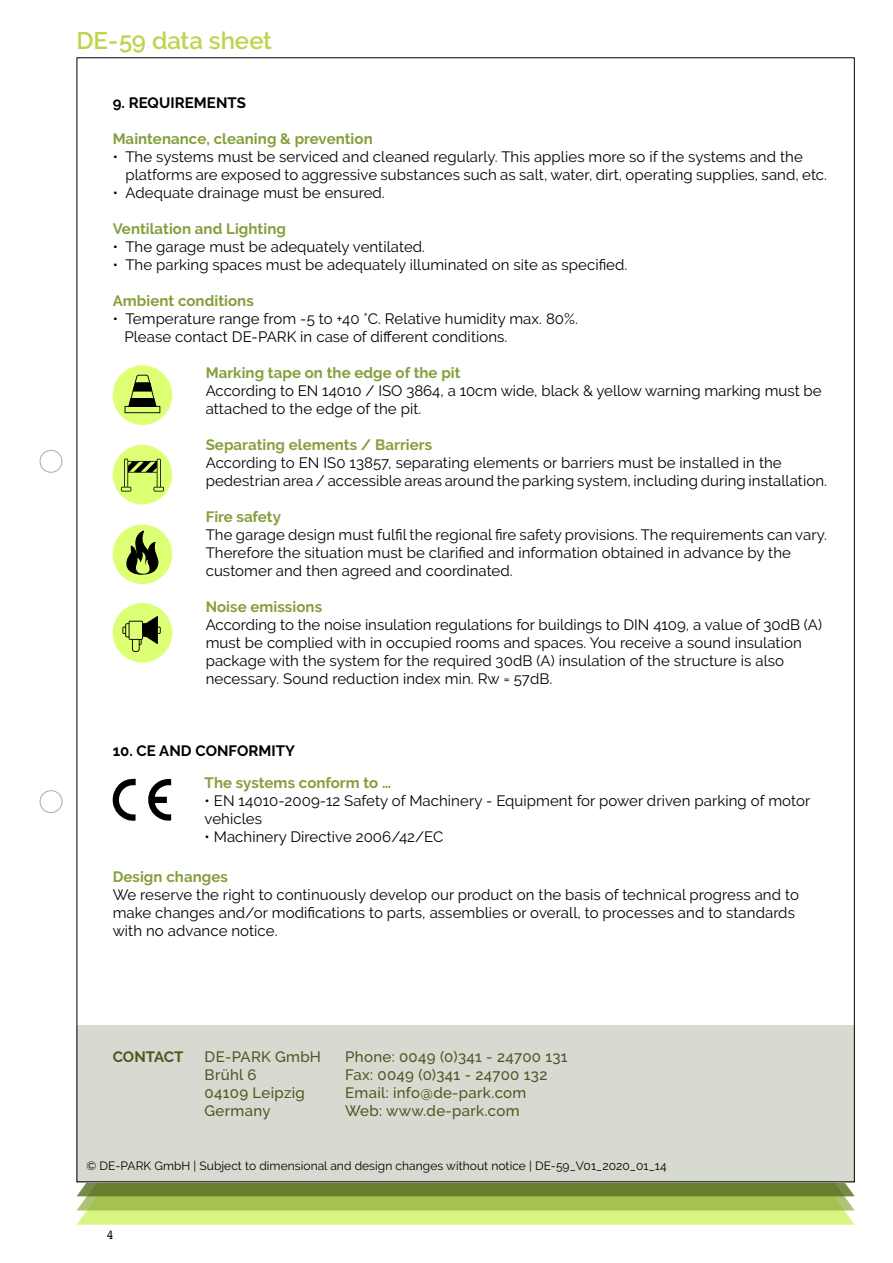
<style>
.page{position:relative;width:893px;height:1263px;background:#fff}
.page>*{position:absolute;margin:0;border:0;box-sizing:border-box;transform-origin:0 0}
.t1{font:600 24px "Raleway";letter-spacing:-.005em;color:#bcd44e}
.t2{font:15px/18px "Raleway";letter-spacing:.005em;color:#000}
.t3{font:700 15px "Raleway";letter-spacing:.005em;color:#859f3c}
.t4{font:500 15px/18px "Raleway";letter-spacing:.02em;color:#51541f}
.t5{font:700 15px "Raleway";letter-spacing:.005em;color:#000}
.t6{font:700 15px "Raleway";color:#51541f}
.t7{font:13.5px "Courier";color:#000}
.t8{font:12px "Raleway";letter-spacing:.005em;color:#000}
</style>
<div class="page">
<div style="left:40px;top:790px;width:22px;height:23px;border:1px solid #aaa;border-radius:50%"></div>
<div style="left:40px;top:450px;width:22px;height:23px;border:1px solid #aaa;border-radius:50%"></div>
<svg style="left:76px;top:1182px;width:779px;height:43px;background:#a4be5c"></svg>
<div style="left:77px;top:1025px;width:778px;height:157px;background:#d7dad1"></div>
<div style="left:113px;top:524px;width:59px;height:60px;background:#dcff73;border-radius:50%"></div>
<svg style="left:125px;top:529px;width:34px;height:46px"></svg>
<div style="left:113px;top:603px;width:59px;height:59px;background:#dcff73;border-radius:50%"></div>
<div style="left:113px;top:445px;width:59px;height:59px;background:#dcff73;border-radius:50%"></div>
<div style="left:113px;top:365px;width:59px;height:60px;background:#dcff73;border-radius:50%"></div>
<svg style="left:125px;top:375px;width:35px;height:38px"></svg>
<svg style="left:121px;top:459px;width:43px;height:32px"></svg>
<svg style="left:122px;top:616px;width:39px;height:36px"></svg>
<svg style="left:148px;top:779px;width:23px;height:42px"></svg>
<svg style="left:113px;top:779px;width:23px;height:42px"></svg>
<h1 class="t1" style="left:77px;top:27px;width:197px">DE-59 data sheet</h1>
<p class="t5" style="left:113px;top:94px;width:135px">9. REQUIREMENTS</p>
<p class="t3" style="left:113px;top:130px;width:262px">Maintenance, cleaning &amp; prevention</p>
<p class="t2" style="left:125px;top:148px;width:703px;text-indent:-13px">• The systems must be serviced and cleaned regularly. This applies more so if the systems and the platforms are exposed to aggressive substances such as salt, water, dirt, operating supplies, sand, etc.</p>
<p class="t2" style="left:113px;top:184px;width:274px">• Adequate drainage must be ensured.</p>
<p class="t3" style="left:113px;top:220px;width:175px">Ventilation and Lighting</p>
<p class="t2" style="left:113px;top:238px;width:314px">• The garage must be adequately ventilated.</p>
<p class="t2" style="left:113px;top:256px;width:516px">• The parking spaces must be adequately illuminated on site as specified.</p>
<p class="t3" style="left:113px;top:292px;width:143px">Ambient conditions</p>
<p class="t2" style="left:124px;top:310px;width:455px;text-indent:-12px">• Temperature range from -5 to +40 °C. Relative humidity max. 80%.<br>Please contact DE-PARK in case of different conditions.</p>
<p class="t3" style="left:206px;top:364px;width:256px">Marking tape on the edge of the pit</p>
<p class="t2" style="left:206px;top:382px;width:617px">According to EN 14010 / ISO 3864, a 10cm wide, black &amp; yellow warning marking must be attached to the edge of the pit.</p>
<p class="t3" style="left:206px;top:436px;width:228px">Separating elements / Barriers</p>
<p class="t2" style="left:206px;top:454px;width:623px">According to EN IS0 13857, separating elements or barriers must be installed in the pedestrian area / accessible areas around the parking system, including during installation.</p>
<p class="t3" style="left:206px;top:508px;width:77px">Fire safety</p>
<p class="t2" style="left:206px;top:526px;width:623px">The garage design must fulfil the regional fire safety provisions. The requirements can vary.<br>Therefore the situation must be clarified and information obtained in advance by the customer and then agreed and coordinated.</p>
<p class="t3" style="left:206px;top:598px;width:118px">Noise emissions</p>
<p class="t2" style="left:206px;top:616px;width:618px">According to the noise insulation regulations for buildings to DIN 4109, a value of 30dB (A) must be complied with in occupied rooms and spaces. You receive a sound insulation package with the system for the required 30dB (A) insulation of the structure is also necessary. Sound reduction index min. Rw = 57dB.</p>
<p class="t5" style="left:113px;top:742px;width:184px">10. CE AND CONFORMITY</p>
<p class="t3" style="left:205px;top:774px;width:188px">The systems conform to …</p>
<p class="t2" style="left:205px;top:792px;width:607px">• EN 14010-2009-12 Safety of Machinery - Equipment for power driven parking of motor vehicles</p>
<p class="t2" style="left:205px;top:828px;width:240px">• Machinery Directive 2006/42/EC</p>
<p class="t3" style="left:113px;top:868px;width:117px">Design changes</p>
<p class="t2" style="left:113px;top:886px;width:688px">We reserve the right to continuously develop our product on the basis of technical progress and to make changes and/or modifications to parts, assemblies or overall, to processes and to standards with no advance notice.</p>
<p class="t6" style="left:113px;top:1048px;width:72px">CONTACT</p>
<p class="t4" style="left:205px;top:1048px;width:118px">DE-PARK GmbH<br>Brühl 6<br>04109 Leipzig<br>Germany</p>
<p class="t4" style="left:345px;top:1048px;width:224px">Phone: 0049 (0)341 - 24700 131<br>Fax: 0049 (0)341 - 24700 132<br>Email: info@de-park.com<br>Web: www.de-park.com</p>
<p class="t8" style="left:86px;top:1159px;width:582px">© DE-PARK GmbH | Subject to dimensional and design changes without notice | DE-59_V01_2020_01_14</p>
<p class="t7" style="left:106px;top:1224px;width:10px">4</p>
</div>
